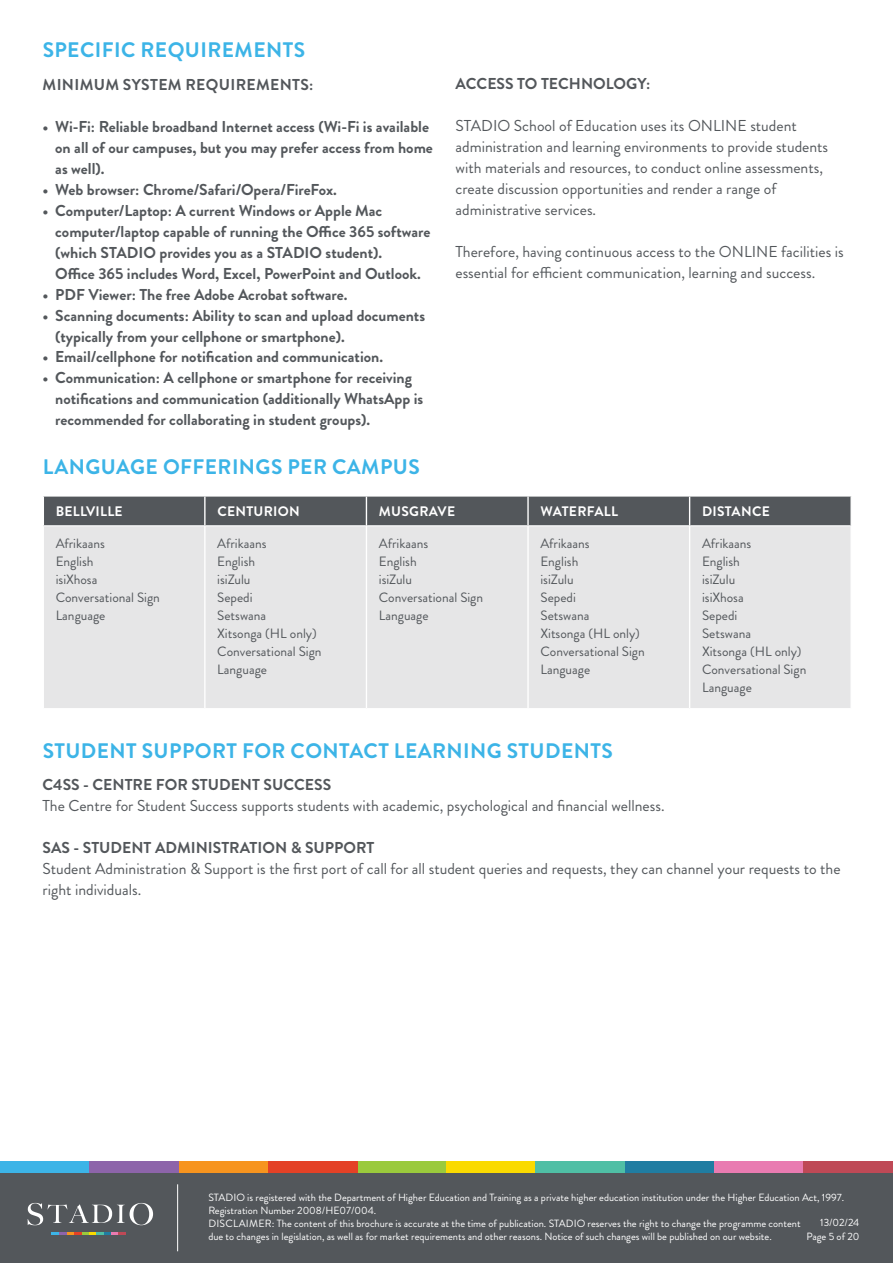
<style>
.page{position:relative;width:893px;height:1263px;background:#fff}
.page>*{position:absolute;margin:0;border:0;box-sizing:border-box;transform-origin:0 0}
.t1{font:700 21px "Brandon Grotesque";letter-spacing:.02em;color:#3cb4e7}
.t2{font:700 15.75px/21px "Brandon Grotesque";color:#53575b}
.t3{font:15.75px/21px "Brandon Grotesque";color:#53575b}
.t4{font:700 15.75px "Brandon Grotesque";letter-spacing:.02em;color:#53575b}
.t5{font:700 13.8px "Brandon Grotesque";letter-spacing:.02em;color:#fff}
.t6{font:13.5px/18px "Brandon Grotesque";color:#53575b}
.t7{font:10.5px/12.8px "Brandon Grotesque";color:#fff}
</style>
<div class="page">
<div style="left:0;top:1172px;width:893px;height:91px;background:#53575b"></div>
<hr style="left:177px;top:1184px;width:1px;height:67px;background:#fff">
<svg style="left:28px;top:1203px;width:125px;height:22px"></svg>
<svg style="left:52px;top:1232px;width:74px;height:3px"></svg>
<div style="left:357px;top:1161px;width:89px;height:11px;background:#9aca3c"></div>
<div style="left:179px;top:1161px;width:89px;height:11px;background:#f7941e"></div>
<div style="left:625px;top:1161px;width:89px;height:11px;background:#207da2"></div>
<div style="left:0;top:1161px;width:89px;height:11px;background:#3cb4e7"></div>
<div style="left:89px;top:1161px;width:90px;height:11px;background:#8d64aa"></div>
<div style="left:268px;top:1161px;width:89px;height:11px;background:#e44126"></div>
<div style="left:446px;top:1161px;width:90px;height:11px;background:#fada00"></div>
<div style="left:536px;top:1161px;width:89px;height:11px;background:#4fbfa5"></div>
<div style="left:714px;top:1161px;width:90px;height:11px;background:#e97bb1"></div>
<div style="left:804px;top:1161px;width:89px;height:11px;background:#bf4956"></div>
<div style="left:44px;top:526px;width:806px;height:182px;background:#e6e6e7"></div>
<svg style="left:43px;top:496px;width:808px;height:30px;background:#5c6063"></svg>
<hr style="left:204px;top:526px;width:2px;height:182px;background:#fff">
<hr style="left:366px;top:526px;width:1px;height:182px;background:#fff">
<hr style="left:527px;top:526px;width:2px;height:182px;background:#fff">
<hr style="left:689px;top:526px;width:1px;height:182px;background:#fff">
<h1 class="t1" style="left:43px;top:35px;width:264px">SPECIFIC REQUIREMENTS</h1>
<p class="t4" style="left:43px;top:73px;width:272px">MINIMUM SYSTEM REQUIREMENTS:</p>
<p class="t2" style="left:55px;top:116px;width:379px;text-indent:-13px">• Wi-Fi: Reliable broadband Internet access (Wi-Fi is available on all of our campuses, but you may prefer access from home as well).</p>
<p class="t2" style="left:43px;top:179px;width:296px">• Web browser: Chrome/Safari/Opera/FireFox.</p>
<p class="t2" style="left:55px;top:200px;width:377px;text-indent:-13px">• Computer/Laptop: A current Windows or Apple Mac computer/laptop capable of running the Office 365 software (which STADIO provides you as a STADIO student).<br>Office 365 includes Word, Excel, PowerPoint and Outlook.</p>
<p class="t2" style="left:43px;top:284px;width:307px">• PDF Viewer: The free Adobe Acrobat software.</p>
<p class="t2" style="left:55px;top:305px;width:371px;text-indent:-13px">• Scanning documents: Ability to scan and upload documents (typically from your cellphone or smartphone).</p>
<p class="t2" style="left:43px;top:347px;width:342px">• Email/cellphone for notification and communication.</p>
<p class="t2" style="left:55px;top:368px;width:369px;text-indent:-13px">• Communication: A cellphone or smartphone for receiving notifications and communication (additionally WhatsApp is recommended for collaborating in student groups).</p>
<p class="t2" style="left:455px;top:74px;width:196px">ACCESS TO TECHNOLOGY:</p>
<p class="t3" style="left:455px;top:116px;width:374px">STADIO School of Education uses its ONLINE student administration and learning environments to provide students with materials and resources, to conduct online assessments, create discussion opportunities and render a range of administrative services.</p>
<p class="t3" style="left:455px;top:242px;width:390px">Therefore, having continuous access to the ONLINE facilities is essential for efficient communication, learning and success.</p>
<h1 class="t1" style="left:43px;top:452px;width:379px">LANGUAGE OFFERINGS PER CAMPUS</h1>
<p class="t5" style="left:56px;top:501px;width:68px">BELLVILLE</p>
<p class="t5" style="left:217px;top:501px;width:84px">CENTURION</p>
<p class="t5" style="left:379px;top:501px;width:78px">MUSGRAVE</p>
<p class="t5" style="left:541px;top:501px;width:79px">WATERFALL</p>
<p class="t5" style="left:702px;top:501px;width:69px">DISTANCE</p>
<p class="t6" style="left:56px;top:535px;width:106px">Afrikaans<br>English<br>isiXhosa<br>Conversational Sign<br>Language</p>
<p class="t6" style="left:217px;top:535px;width:106px">Afrikaans<br>English<br>isiZulu<br>Sepedi<br>Setswana<br>Xitsonga (HL only)<br>Conversational Sign<br>Language</p>
<p class="t6" style="left:379px;top:534px;width:106px">Afrikaans<br>English<br>isiZulu<br>Conversational Sign<br>Language</p>
<p class="t6" style="left:540px;top:534px;width:106px">Afrikaans<br>English<br>isiZulu<br>Sepedi<br>Setswana<br>Xitsonga (HL only)<br>Conversational Sign<br>Language</p>
<p class="t6" style="left:702px;top:534px;width:106px">Afrikaans<br>English<br>isiZulu<br>isiXhosa<br>Sepedi<br>Setswana<br>Xitsonga (HL only)<br>Conversational Sign<br>Language</p>
<h1 class="t1" style="left:43px;top:736px;width:572px">STUDENT SUPPORT FOR CONTACT LEARNING STUDENTS</h1>
<p class="t2" style="left:43px;top:774px;width:290px">C4SS - CENTRE FOR STUDENT SUCCESS</p>
<p class="t3" style="left:43px;top:795px;width:624px">The Centre for Student Success supports students with academic, psychological and financial wellness.</p>
<p class="t2" style="left:43px;top:837px;width:333px">SAS - STUDENT ADMINISTRATION &amp; SUPPORT</p>
<p class="t3" style="left:43px;top:858px;width:799px">Student Administration &amp; Support is the first port of call for all student queries and requests, they can channel your requests to the right individuals.</p>
<p class="t7" style="left:208px;top:1191px;width:637px">STADIO is registered with the Department of Higher Education and Training as a private higher education institution under the Higher Education Act, 1997.<br>Registration Number 2008/HE07/004.<br>DISCLAIMER: The content of this brochure is accurate at the time of publication. STADIO reserves the right to change the programme content<br>due to changes in legislation, as well as for market requirements and other reasons. Notice of such changes will be published on our website.</p>
<p class="t7" style="left:806px;top:1216px;width:55px;line-height:13.5px;text-align:right">13/02/24<br>Page 5 of 20</p>
</div>
